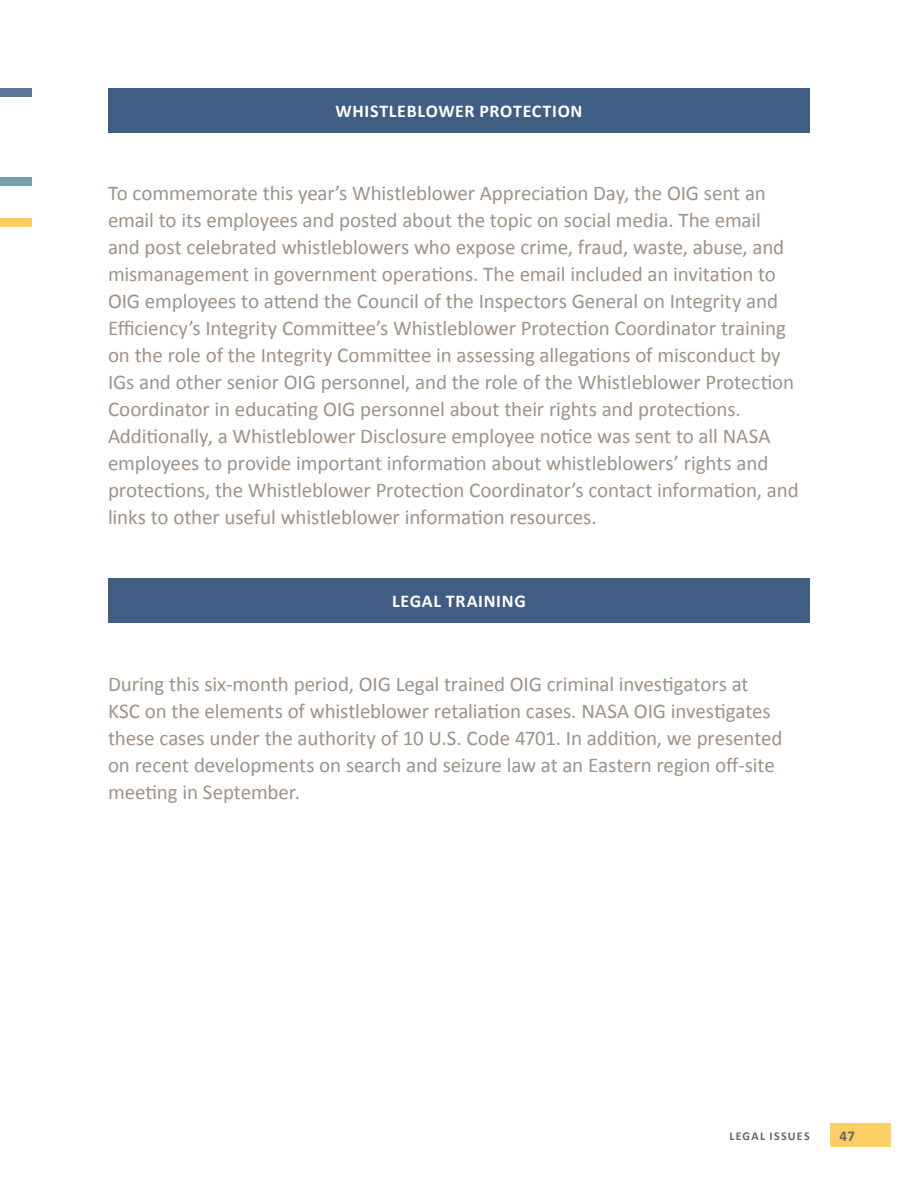
<style>
.page{position:relative;width:918px;height:1188px;background:#fff}
.page>*{position:absolute;margin:0;border:0;box-sizing:border-box;transform-origin:0 0}
.Body_Intro{font:21px/27px "Calibri";letter-spacing:-.005em;color:#a09287}
.Section_H1{font:700 18px "Calibri";letter-spacing:.04em;color:#fff}
.t1{font:700 15px "Calibri";color:#66676c}
.t2{font:700 12px "Calibri";color:#66676c}
</style>
<div class="page">
<div style="left:0;top:218px;width:32px;height:9px;background:#fecd64"></div>
<div style="left:0;top:177px;width:32px;height:9px;background:#769cad"></div>
<div style="left:0;top:88px;width:32px;height:8px;background:#5d7599"></div>
<div style="left:108px;top:88px;width:702px;height:44px;background:#405d84"></div>
<div style="left:108px;top:578px;width:702px;height:44px;background:#405d84"></div>
<div style="left:830px;top:1123px;width:61px;height:24px;background:#fecd64"></div>
<h1 class="Section_H1" style="left:336px;top:99px;width:248px">WHISTLEBLOWER PROTECTION</h1>
<p class="Body_Intro" style="left:108px;top:180px;width:692px">To commemorate this year’s Whistleblower Appreciation Day, the OIG sent an email to its employees and posted about the topic on social media. The email<br>and post celebrated whistleblowers who expose crime, fraud, waste, abuse, and mismanagement in government operations. The email included an invitation to OIG employees to attend the Council of the Inspectors General on Integrity and Efficiency’s Integrity Committee’s Whistleblower Protection Coordinator training on the role of the Integrity Committee in assessing allegations of misconduct by IGs and other senior OIG personnel, and the role of the Whistleblower Protection Coordinator in educating OIG personnel about their rights and protections.<br>Additionally, a Whistleblower Disclosure employee notice was sent to all NASA employees to provide important information about whistleblowers’ rights and protections, the Whistleblower Protection Coordinator’s contact information, and links to other useful whistleblower information resources.</p>
<h1 class="Section_H1" style="left:392px;top:589px;width:135px">LEGAL TRAINING</h1>
<p class="Body_Intro" style="left:108px;top:670px;width:676px">During this six-month period, OIG Legal trained OIG criminal investigators at KSC on the elements of whistleblower retaliation cases. NASA OIG investigates these cases under the authority of 10 U.S. Code 4701. In addition, we presented on recent developments on search and seizure law at an Eastern region off-site meeting in September.</p>
<p class="t2" style="left:729px;top:1128px;width:15px">LEGAL</p>
<p class="t2" style="left:770px;top:1128px;width:35px">ISSUES</p>
<p class="t1" style="left:840px;top:1126px;width:17px">47</p>
</div>
